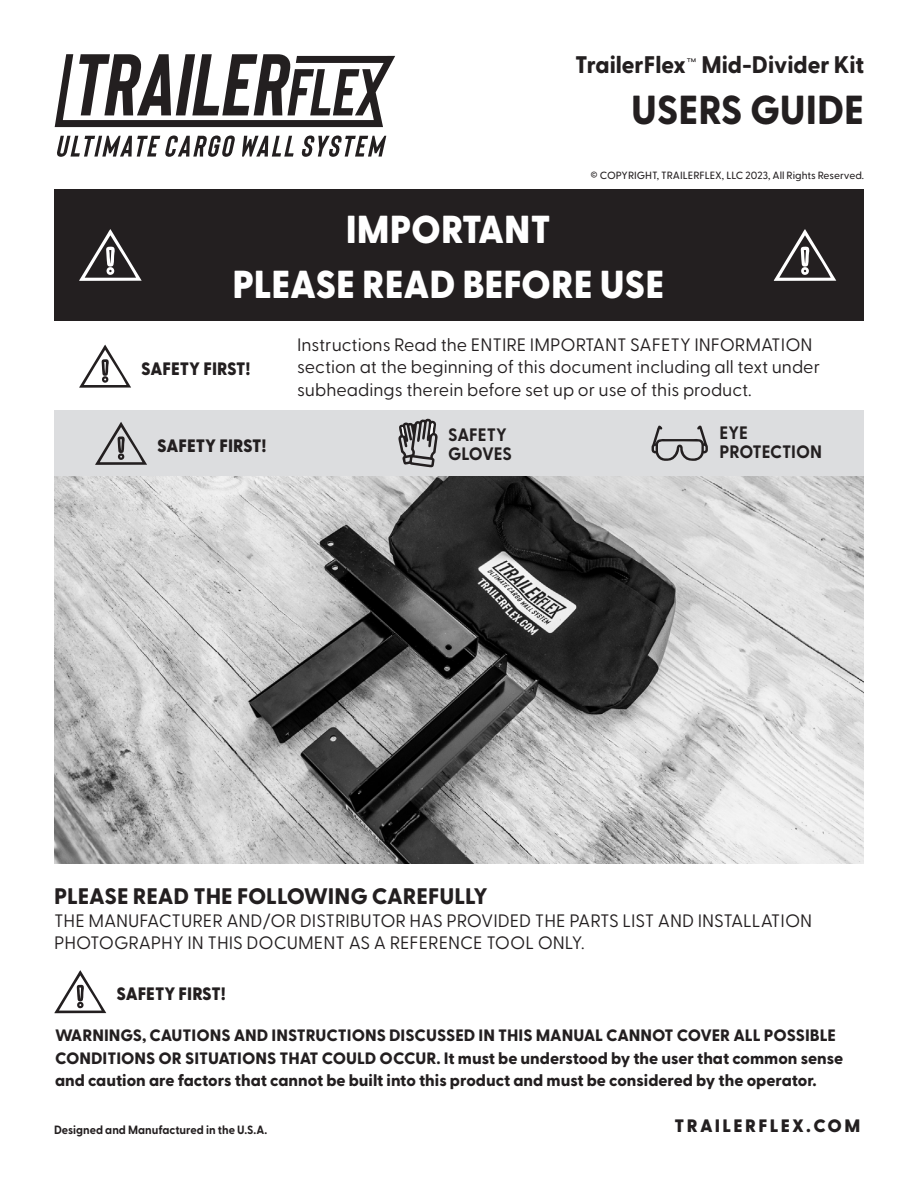
<style>
.page{position:relative;width:918px;height:1188px;background:#fff}
.page>*{position:absolute;margin:0;border:0;box-sizing:border-box;transform-origin:0 0}
.t1{font:800 40.5px "Greycliff CF";color:#231f20;scale:.96 1}
.t2{font:800 39px "Greycliff CF";color:#fff;scale:.95 1}
.t3{font:800 24px "Greycliff CF";color:#231f20;scale:.96 1}
.t4{font:800 22.5px "Greycliff CF";color:#231f20}
.t5{font:18px/22.5px "Greycliff CF";color:#231f20}
.t6{font:800 18px "Greycliff CF";color:#231f20;scale:.95 1}
.t7{font:700 18px/19.5px "Greycliff CF";color:#231f20;scale:.95 1}
.t8{font:800 18px "Greycliff CF";letter-spacing:.13em;color:#231f20}
.t9{font:800 16.5px/22.5px "Greycliff CF";color:#231f20}
.t10{font:700 12px "Greycliff CF";color:#231f20;scale:.95 1}
.t11{font:500 10.5px "Greycliff CF";color:#231f20}
.s1{font-weight:400;font-size:21px}
</style>
<div class="page">
<svg style="left:55px;top:54px;width:340px;height:73px"></svg>
<svg style="left:57px;top:135px;width:329px;height:22px"></svg>
<div style="left:54px;top:410px;width:810px;height:67px;background:#dcdddf"></div>
<div style="left:54px;top:189px;width:810px;height:131px;background:#231f20"></div>
<svg style="left:79px;top:229px;width:63px;height:52px"></svg>
<svg style="left:773px;top:229px;width:63px;height:52px"></svg>
<svg style="left:398px;top:419px;width:40px;height:49px"></svg>
<svg style="left:651px;top:425px;width:57px;height:36px"></svg>
<svg style="left:95px;top:422px;width:52px;height:43px"></svg>
<svg style="left:79px;top:345px;width:52px;height:43px"></svg>
<img style="left:54px;top:477px;width:810px;height:387px">
<svg style="left:54px;top:970px;width:52px;height:43px"></svg>
<p class="t3" style="left:575px;top:50px;width:302px">TrailerFlex<span class="s1">™</span> Mid-Divider Kit</p>
<p class="t1" style="left:631px;top:85px;width:244px">USERS GUIDE</p>
<p class="t11" style="left:590px;top:169px;width:275px">© COPYRIGHT, TRAILERFLEX, LLC 2023, All Rights Reserved.</p>
<p class="t2" style="left:346px;top:205px;width:217px">IMPORTANT</p>
<p class="t2" style="left:232px;top:260px;width:456px">PLEASE READ BEFORE USE</p>
<p class="t6" style="left:141px;top:358px;width:117px">SAFETY FIRST!</p>
<p class="t6" style="left:157px;top:435px;width:117px">SAFETY FIRST!</p>
<p class="t5" style="left:297px;top:333px;width:525px">Instructions Read the ENTIRE IMPORTANT SAFETY INFORMATION section at the beginning of this document including all text under subheadings therein before set up or use of this product.</p>
<p class="t7" style="left:448px;top:425px;width:69px">SAFETY<br>GLOVES</p>
<p class="t7" style="left:720px;top:423px;width:31px">EYE</p>
<p class="t7" style="left:720px;top:443px;width:109px">PROTECTION</p>
<p class="t4" style="left:54px;top:883px;width:435px">PLEASE READ THE FOLLOWING CAREFULLY</p>
<p class="t5" style="left:54px;top:909px;width:760px">THE MANUFACTURER AND/OR DISTRIBUTOR HAS PROVIDED THE PARTS LIST AND INSTALLATION<br>PHOTOGRAPHY IN THIS DOCUMENT AS A REFERENCE TOOL ONLY.</p>
<p class="t6" style="left:116px;top:983px;width:117px">SAFETY FIRST!</p>
<p class="t9" style="left:55px;top:1025px;width:790px">WARNINGS, CAUTIONS AND INSTRUCTIONS DISCUSSED IN THIS MANUAL CANNOT COVER ALL POSSIBLE<br>CONDITIONS OR SITUATIONS THAT COULD OCCUR. It must be understood by the user that common sense and caution are factors that cannot be built into this product and must be considered by the operator.</p>
<p class="t10" style="left:54px;top:1123px;width:226px">Designed and Manufactured in the U.S.A.</p>
<p class="t8" style="left:675px;top:1114px;width:187px">TRAILERFLEX.COM</p>
</div>
